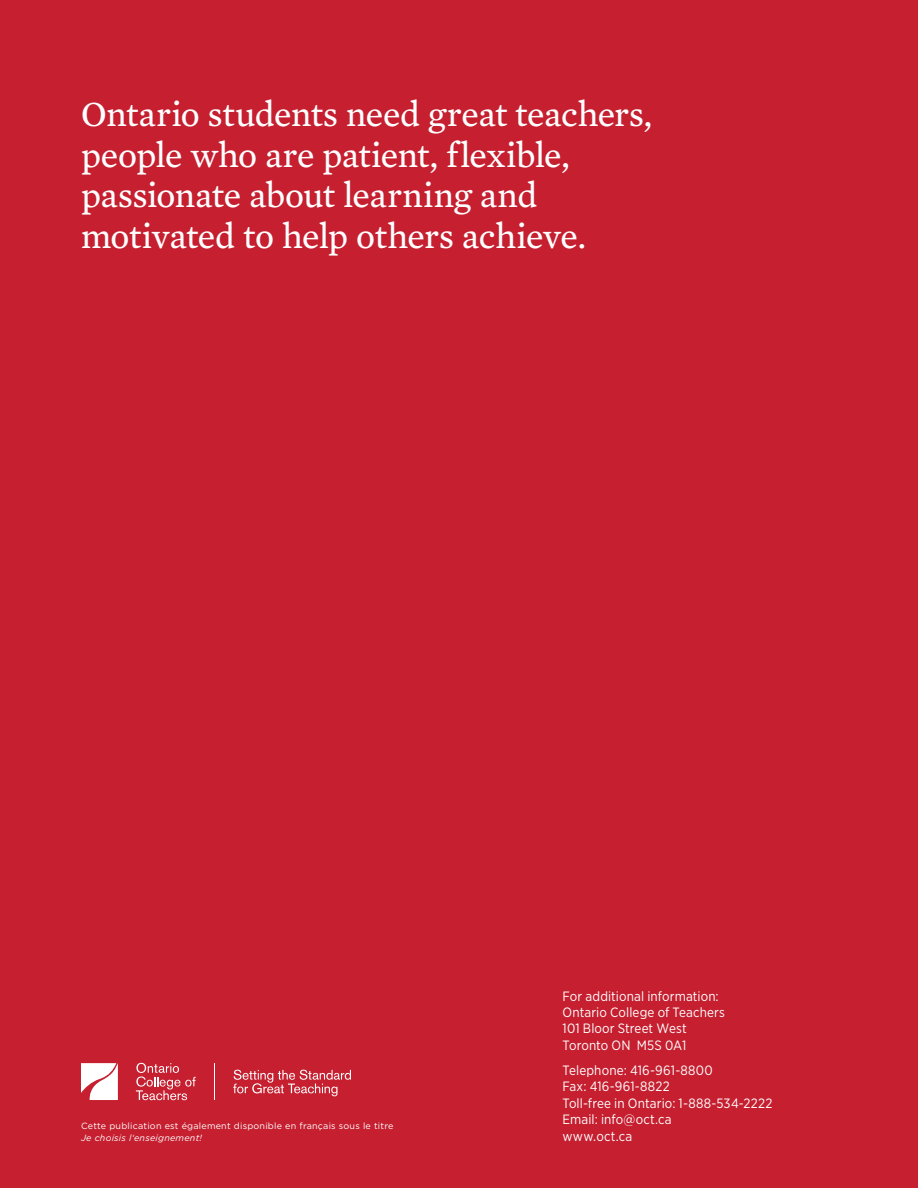
<style>
.page{position:relative;width:918px;height:1188px;background:#c51f30}
.page>*{position:absolute;margin:0;border:0;box-sizing:border-box;transform-origin:0 0}
.t1{font:36px/40.5px "Mercury Text G3";letter-spacing:-.01em;color:#fff}
.Fine_Print_-_Contact{font:13.5px "Gotham Narrow";letter-spacing:.01em;color:#fff}
.Fine_Print_-_Publica{font:9px/12px "Gotham";letter-spacing:.025em;color:#fff}
.s1{font-style:italic}
</style>
<div class="page">
<svg style="left:136px;top:1063px;width:60px;height:37px"></svg>
<svg style="left:81px;top:1063px;width:37px;height:37px"></svg>
<hr style="left:214px;top:1063px;width:1px;height:37px;background:#fff">
<svg style="left:233px;top:1070px;width:118px;height:26px"></svg>
<p class="t1" style="left:81px;top:92px;width:573px">Ontario students need great teachers, people who are patient, flexible, passionate about learning and motivated to help others achieve.</p>
<h3 class="Fine_Print_-_Publica" style="left:81px;top:1119px;width:314px">Cette publication est également disponible en français sous le titre<br><span class="s1">Je choisis l‘enseignement!</span></h3>
<p class="Fine_Print_-_Contact" style="left:562px;top:987px;width:158px">For additional information:</p>
<p class="Fine_Print_-_Contact" style="left:562px;top:1004px;width:164px">Ontario College of Teachers</p>
<p class="Fine_Print_-_Contact" style="left:562px;top:1020px;width:126px">101 Bloor Street West</p>
<p class="Fine_Print_-_Contact" style="left:562px;top:1037px;width:125px">Toronto ON M5S 0A1</p>
<p class="Fine_Print_-_Contact" style="left:562px;top:1062px;width:152px">Telephone: 416-961-8800</p>
<p class="Fine_Print_-_Contact" style="left:562px;top:1078px;width:109px">Fax: 416-961-8822</p>
<p class="Fine_Print_-_Contact" style="left:562px;top:1095px;width:211px">Toll-free in Ontario: 1-888-534-2222</p>
<p class="Fine_Print_-_Contact" style="left:562px;top:1111px;width:111px">Email: info@oct.ca</p>
<p class="Fine_Print_-_Contact" style="left:562px;top:1128px;width:71px">www.oct.ca</p>
</div>
